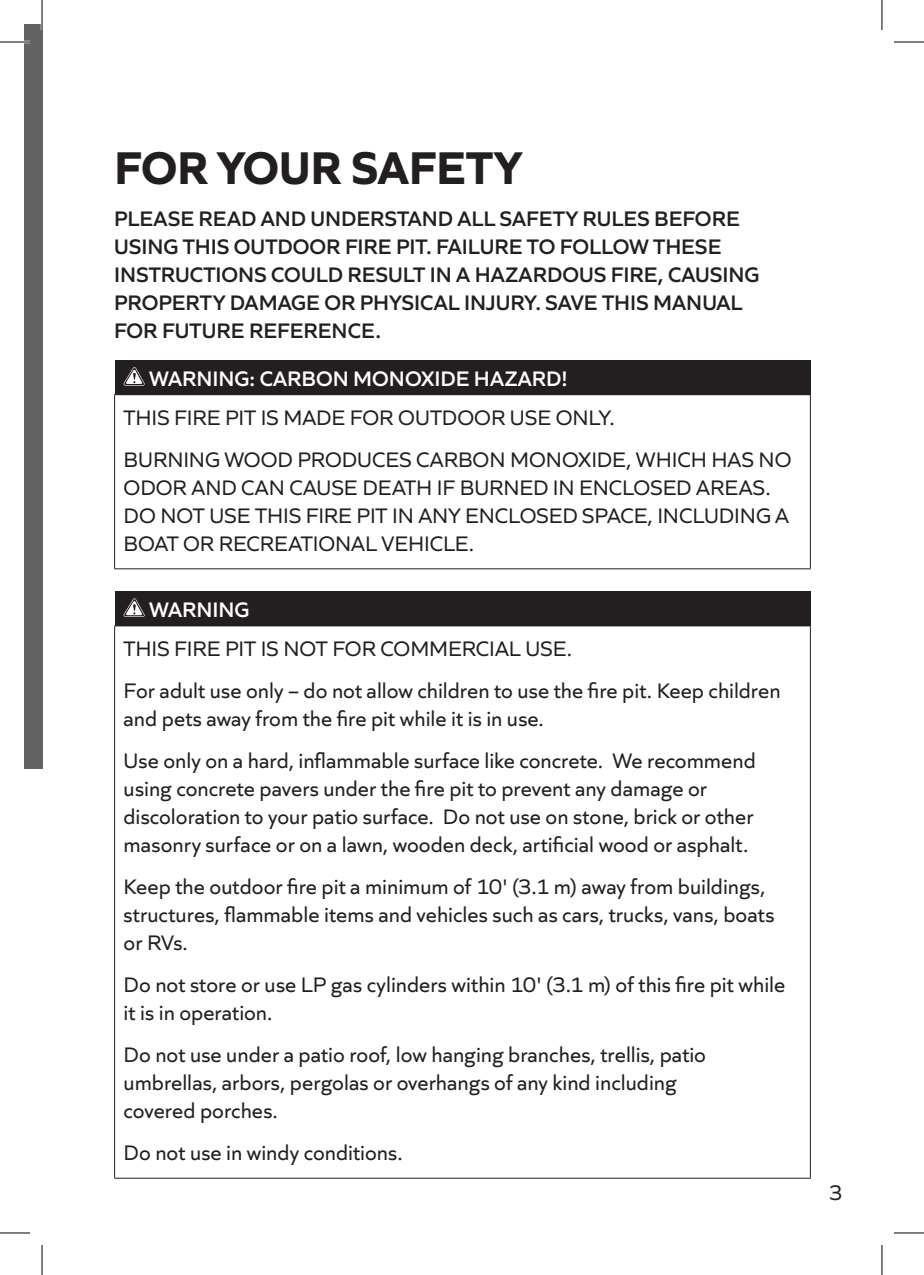
<style>
.page{position:relative;width:924px;height:1275px;background:#fff}
.page>*{position:absolute;margin:0;border:0;box-sizing:border-box;transform-origin:0 0}
.headings{font:700 48px "Quiet Sans";letter-spacing:-.005em;color:#231f20}
.bullet_list{font:22px/28px "Quiet Sans";color:#231f20}
.warning_paragraph{font:600 22px/28px "Quiet Sans";color:#231f20}
.warning_paragraph-2{font:600 22px "Quiet Sans";color:#fff}
</style>
<div class="page">
<div style="left:114px;top:360px;width:696px;height:35px;background:#231f20"></div>
<hr style="left:114px;top:395px;width:1px;height:173px;background:#231f20">
<hr style="left:809px;top:395px;width:1px;height:173px;background:#231f20">
<hr style="left:114px;top:568px;width:696px;height:1px;background:#231f20">
<svg style="left:123px;top:367px;width:22px;height:19px"></svg>
<div style="left:114px;top:591px;width:696px;height:35px;background:#231f20"></div>
<hr style="left:114px;top:626px;width:1px;height:551px;background:#231f20">
<hr style="left:809px;top:626px;width:1px;height:551px;background:#231f20">
<hr style="left:114px;top:1177px;width:696px;height:1px;background:#231f20">
<svg style="left:123px;top:598px;width:22px;height:19px"></svg>
<div style="left:24px;top:24px;width:18px;height:744px;background:#636366"></div>
<hr style="left:0;top:41px;width:30px;height:2px;background:#fff">
<hr style="left:41px;top:0;width:2px;height:30px;background:#fff">
<hr style="left:0;top:42px;width:30px;height:1px;background:#000">
<hr style="left:893px;top:42px;width:30px;height:1px;background:#000">
<hr style="left:0;top:1232px;width:30px;height:1px;background:#000">
<hr style="left:893px;top:1232px;width:30px;height:1px;background:#000">
<hr style="left:42px;top:0;width:1px;height:30px;background:#000">
<hr style="left:42px;top:1245px;width:1px;height:30px;background:#000">
<hr style="left:881px;top:0;width:1px;height:30px;background:#000">
<hr style="left:881px;top:1245px;width:1px;height:30px;background:#000">
<p class="headings" style="left:114px;top:130px;width:409px">FOR YOUR SAFETY</p>
<p class="warning_paragraph" style="left:114px;top:203px;width:646px">PLEASE READ AND UNDERSTAND ALL SAFETY RULES BEFORE USING THIS OUTDOOR FIRE PIT. FAILURE TO FOLLOW THESE INSTRUCTIONS COULD RESULT IN A HAZARDOUS FIRE, CAUSING PROPERTY DAMAGE OR PHYSICAL INJURY. SAVE THIS MANUAL FOR FUTURE REFERENCE.</p>
<p class="warning_paragraph-2" style="left:149px;top:362px;width:420px">WARNING: CARBON MONOXIDE HAZARD!</p>
<p class="bullet_list" style="left:124px;top:402px;width:492px">THIS FIRE PIT IS MADE FOR OUTDOOR USE ONLY.</p>
<p class="bullet_list" style="left:124px;top:444px;width:669px">BURNING WOOD PRODUCES CARBON MONOXIDE, WHICH HAS NO ODOR AND CAN CAUSE DEATH IF BURNED IN ENCLOSED AREAS.<br>DO NOT USE THIS FIRE PIT IN ANY ENCLOSED SPACE, INCLUDING A BOAT OR RECREATIONAL VEHICLE.</p>
<p class="warning_paragraph-2" style="left:149px;top:593px;width:102px">WARNING</p>
<p class="bullet_list" style="left:124px;top:633px;width:449px">THIS FIRE PIT IS NOT FOR COMMERCIAL USE.</p>
<p class="bullet_list" style="left:124px;top:675px;width:658px">For adult use only – do not allow children to use the fire pit. Keep children and pets away from the fire pit while it is in use.</p>
<p class="bullet_list" style="left:124px;top:745px;width:633px">Use only on a hard, inflammable surface like concrete. We recommend using concrete pavers under the fire pit to prevent any damage or discoloration to your patio surface. Do not use on stone, brick or other masonry surface or on a lawn, wooden deck, artificial wood or asphalt.</p>
<p class="bullet_list" style="left:124px;top:871px;width:652px">Keep the outdoor fire pit a minimum of 10' (3.1 m) away from buildings, structures, flammable items and vehicles such as cars, trucks, vans, boats or RVs.</p>
<p class="bullet_list" style="left:124px;top:969px;width:663px">Do not store or use LP gas cylinders within 10' (3.1 m) of this fire pit while it is in operation.</p>
<p class="bullet_list" style="left:124px;top:1039px;width:583px">Do not use under a patio roof, low hanging branches, trellis, patio umbrellas, arbors, pergolas or overhangs of any kind including covered porches.</p>
<p class="bullet_list" style="left:124px;top:1137px;width:280px">Do not use in windy conditions.</p>
<p class="bullet_list" style="left:828px;top:1177px;width:15px">3</p>
</div>
